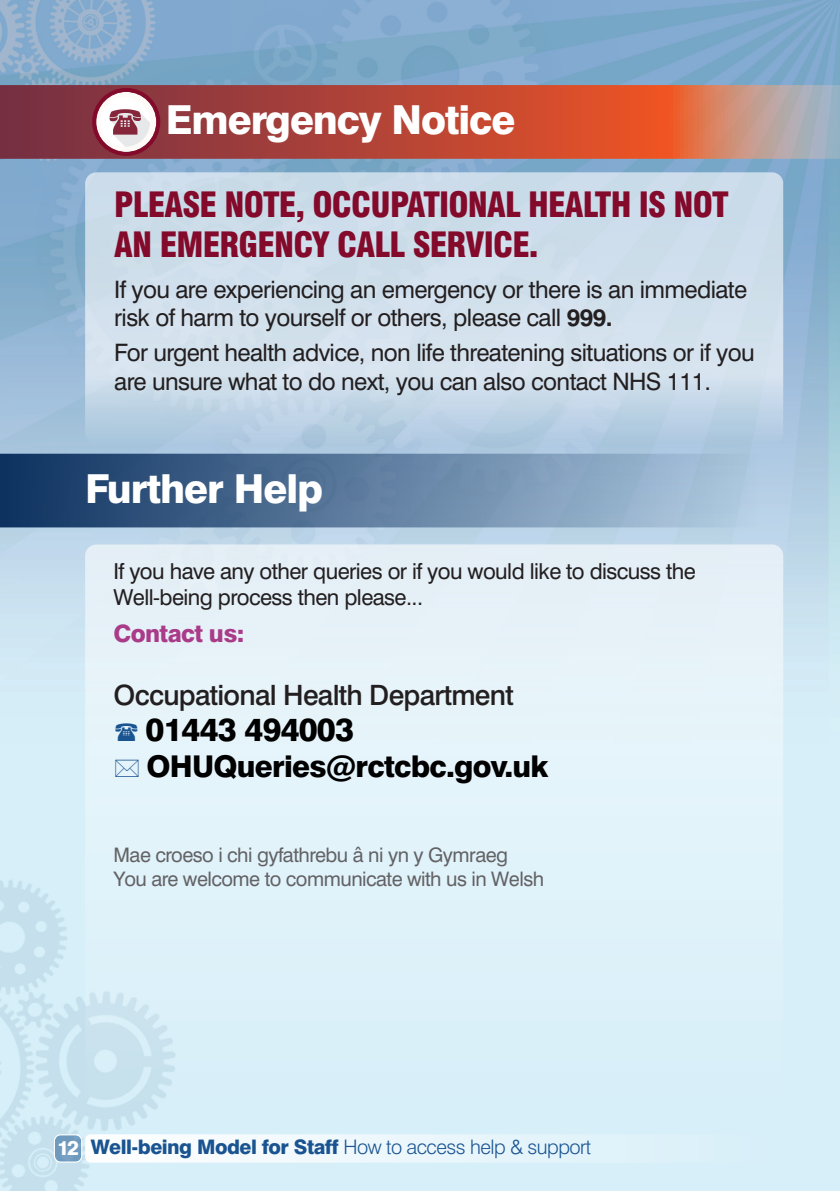
<style>
.page{position:relative;width:840px;height:1191px;background:#fff}
.page>*{position:absolute;margin:0;border:0;box-sizing:border-box;transform-origin:0 0}
.t1{font:800 40px "Swiss 721 BT";letter-spacing:-.025em;color:#fff}
.t2{font:900 condensed 34px/40.8px "Swiss 721 BT";letter-spacing:-.025em;color:#830a2b}
.t3{font:800 32px "Swiss 721 BT";letter-spacing:-.025em;color:#000}
.t4{font:800 30px "Swiss 721 BT";letter-spacing:-.025em;color:#000}
.t5{font:500 28px "Swiss 721 BT";letter-spacing:-.025em;color:#231f20}
.t6{font:24px/28.8px "Swiss 721 BT";letter-spacing:-.025em;color:#231f20}
.t7{font:800 24px "Swiss 721 BT";letter-spacing:-.025em;color:#aa3b89}
.t8{font:22px/26.4px "Swiss 721 BT";letter-spacing:-.025em;color:#231f20}
.t9{font:20px "Swiss 721 BT";letter-spacing:-.025em;color:#636366}
.t10{font:800 20px "Swiss 721 BT";letter-spacing:-.025em;color:#195491}
.t11{font:800 20px "Swiss 721 BT";color:#fff}
.s1{font-weight:700}
.s2{font-weight:300}
</style>
<div class="page">
<img style="left:0;top:0;width:839px;height:1191px">
<div style="left:85px;top:1134px;width:697px;height:28px;background:linear-gradient(to right,#fefefe,#d7eff9)"></div>
<div style="left:55px;top:1135px;width:26px;height:26px;background:#6f9abe;border-radius:6px"></div>
<div style="left:54px;top:1134px;width:28px;height:28px;border:2px solid #fff;border-radius:7px"></div>
<svg style="left:0;top:85px;width:839px;height:74px;background:#b55447"></svg>
<svg style="left:92px;top:88px;width:68px;height:68px"></svg>
<div style="left:85px;top:544px;width:697px;height:572px;background:#e2f2f9"></div>
<svg style="left:85px;top:172px;width:697px;height:272px;background:#cbdcea"></svg>
<div style="left:0;top:454px;width:765px;height:73px;background:linear-gradient(to right,#0e315f,#b4cee4)"></div>
<p class="t1" style="left:166px;top:105px;width:351px">Emergency Notice</p>
<p class="t2" style="left:114px;top:186px;width:615px">PLEASE NOTE, OCCUPATIONAL HEALTH IS NOT<br>AN EMERGENCY CALL SERVICE.</p>
<p class="t6" style="left:114px;top:277px;width:634px">If you are experiencing an emergency or there is an immediate risk of harm to yourself or others, please call <span class="s1">999.</span></p>
<p class="t6" style="left:114px;top:340px;width:641px">For urgent health advice, non life threatening situations or if you are unsure what to do next, you can also contact NHS 111.</p>
<p class="t1" style="left:85px;top:474px;width:239px">Further Help</p>
<p class="t8" style="left:113px;top:560px;width:583px">If you have any other queries or if you would like to discuss the<br>Well-being process then please...</p>
<p class="t7" style="left:113px;top:624px;width:132px">Contact us:</p>
<p class="t5" style="left:113px;top:685px;width:401px">Occupational Health Department</p>
<p class="t3" style="left:145px;top:718px;width:210px">01443 494003</p>
<p class="t4" style="left:146px;top:755px;width:403px">OHUQueries@rctcbc.gov.uk</p>
<p class="t9" style="left:113px;top:847px;width:396px">Mae croeso i chi gyfathrebu â ni yn y Gymraeg</p>
<p class="t9" style="left:113px;top:871px;width:432px">You are welcome to communicate with us in Welsh</p>
<p class="t11" style="left:57px;top:1140px;width:23px">12</p>
<p class="t10" style="left:91px;top:1139px;width:501px">Well-being Model for Staff <span class="s2">How to access help &amp; support</span></p>
</div>
